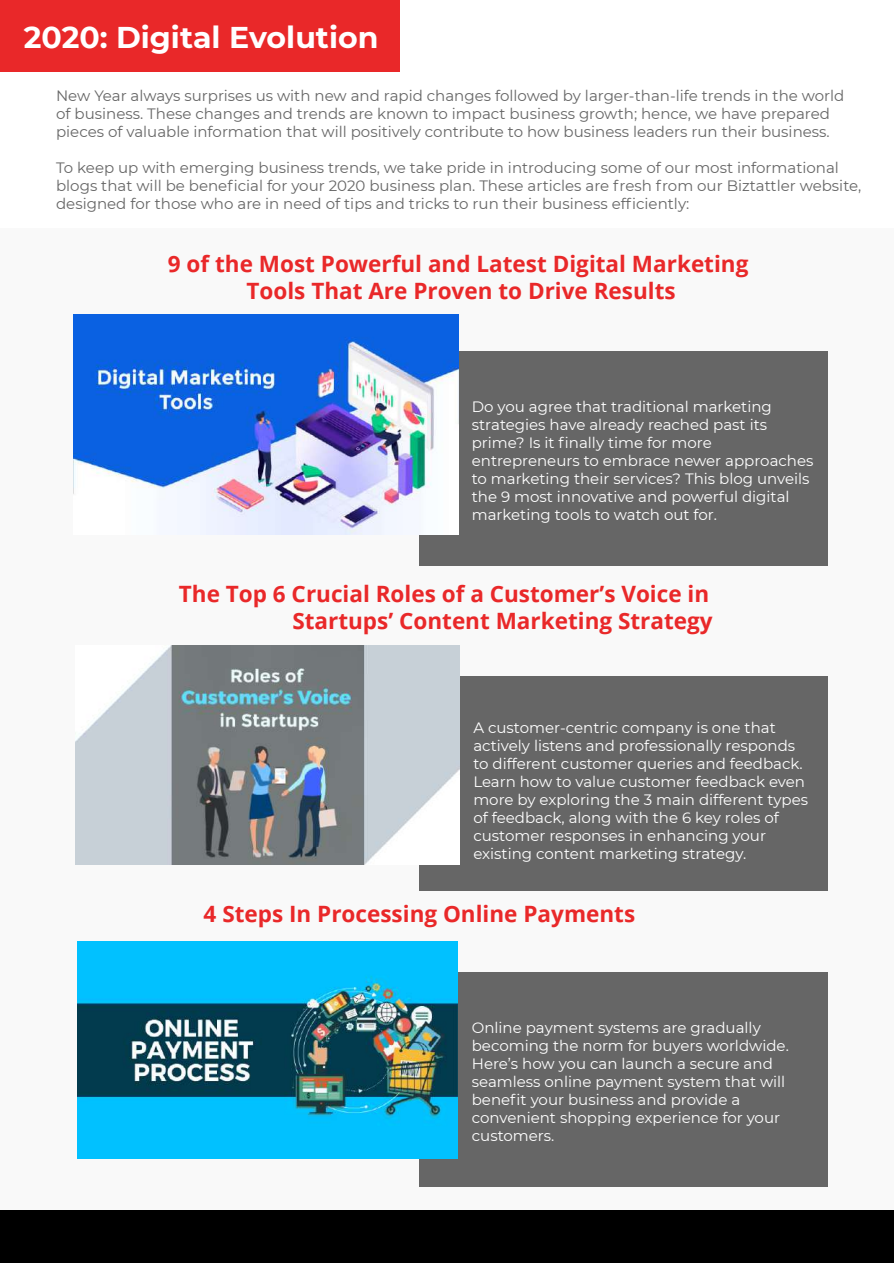
<style>
.page{position:relative;width:894px;height:1263px;background:#fff}
.page>*{position:absolute;margin:0;border:0;box-sizing:border-box;transform-origin:0 0}
.t1{font:700 30px "Montserrat";color:#fff}
.t2{font:700 22.5px/27px "Open Sans";color:#e92829;text-align:center}
.t3{font:15px/18px "Montserrat";color:#fff}
.t4{font:15px/18px "Montserrat";color:#666}
</style>
<div class="page">
<div style="left:0;top:0;width:399px;height:72px;background:#e92829"></div>
<div style="left:0;top:228px;width:893px;height:1035px;background:#f9f9f9"></div>
<div style="left:419px;top:351px;width:408px;height:215px;background:#666"></div>
<div style="left:0;top:1210px;width:893px;height:53px;background:#000"></div>
<img style="left:74px;top:315px;width:384px;height:219px">
<div style="left:419px;top:676px;width:408px;height:215px;background:#666"></div>
<div style="left:419px;top:972px;width:408px;height:215px;background:#666"></div>
<img style="left:75px;top:645px;width:384px;height:220px">
<img style="left:77px;top:941px;width:380px;height:217px">
<h1 class="t1" style="left:24px;top:15px;width:356px">2020: Digital Evolution</h1>
<p class="t4" style="left:56px;top:86px;width:789px">New Year always surprises us with new and rapid changes followed by larger-than-life trends in the world of business. These changes and trends are known to impact business growth; hence, we have prepared pieces of valuable information that will positively contribute to how business leaders run their business.</p>
<p class="t4" style="left:56px;top:158px;width:806px">To keep up with emerging business trends, we take pride in introducing some of our most informational blogs that will be beneficial for your 2020 business plan. These articles are fresh from our Biztattler website, designed for those who are in need of tips and tricks to run their business efficiently:</p>
<h2 class="t2" style="left:168px;top:250px;width:582px">9 of the Most Powerful and Latest Digital Marketing<br>Tools That Are Proven to Drive Results</h2>
<p class="t3" style="left:471px;top:397px;width:343px">Do you agree that traditional marketing strategies have already reached past its prime? Is it finally time for more entrepreneurs to embrace newer approaches to marketing their services? This blog unveils the 9 most innovative and powerful digital marketing tools to watch out for.</p>
<h2 class="t2" style="left:179px;top:580px;width:535px;text-align:right">The Top 6 Crucial Roles of a Customer’s Voice in<br>Startups’ Content Marketing Strategy</h2>
<p class="t3" style="left:473px;top:718px;width:336px">A customer-centric company is one that actively listens and professionally responds to different customer queries and feedback.<br>Learn how to value customer feedback even more by exploring the 3 main different types of feedback, along with the 6 key roles of customer responses in enhancing your existing content marketing strategy.</p>
<h2 class="t2" style="left:203px;top:900px;width:433px">4 Steps In Processing Online Payments</h2>
<p class="t3" style="left:471px;top:1018px;width:318px">Online payment systems are gradually becoming the norm for buyers worldwide.<br>Here’s how you can launch a secure and seamless online payment system that will benefit your business and provide a convenient shopping experience for your customers.</p>
</div>
